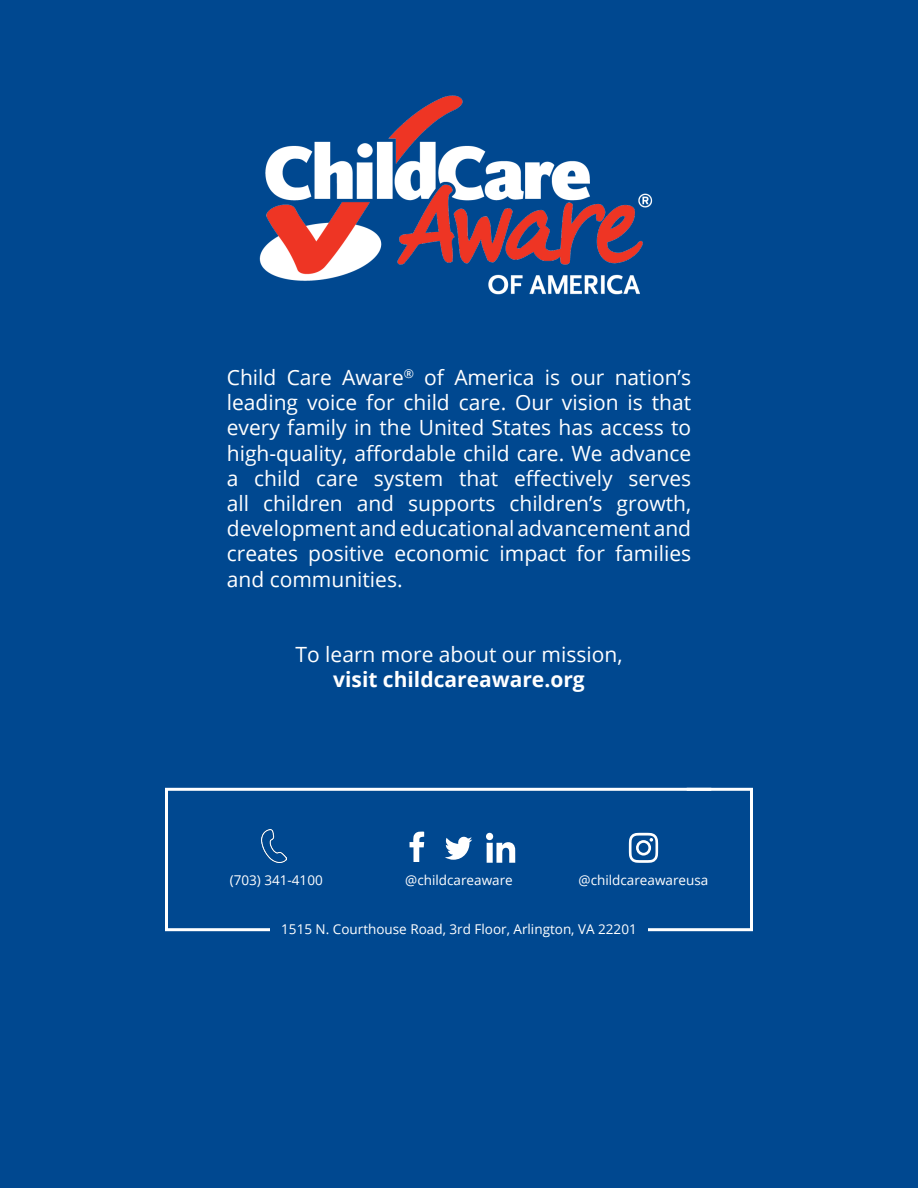
<style>
.page{position:relative;width:918px;height:1188px;background:#004890}
.page>*{position:absolute;margin:0;border:0;box-sizing:border-box;transform-origin:0 0}
.t1{font:21px/25.2px "Open Sans";color:#fff;text-align:justify}
.t2{font:700 21px "Open Sans";color:#fff}
.t3{font:13.5px "Open Sans";color:#fff}
</style>
<div class="page">
<img style="left:259px;top:95px;width:394px;height:200px">
<svg style="left:165px;top:787px;width:464px;height:145px"></svg>
<svg style="left:629px;top:787px;width:124px;height:145px"></svg>
<svg style="left:410px;top:830px;width:14px;height:32px"></svg>
<svg style="left:445px;top:836px;width:27px;height:24px"></svg>
<svg style="left:486px;top:833px;width:29px;height:30px"></svg>
<img style="left:262px;top:829px;width:24px;height:33px">
<p class="t1" style="left:227px;top:364px;width:466px">Child Care Aware<sup>®</sup> of America is our nation’s leading voice for child care. Our vision is that every family in the United States has access to high-quality, affordable child care. We advance a child care system that effectively serves all children and supports children’s growth, development and educational advancement and creates positive economic impact for families and communities.</p>
<p class="t1" style="left:296px;top:642px;width:328px">To learn more about our mission,</p>
<p class="t2" style="left:333px;top:665px;width:253px">visit childcareaware.org</p>
<p class="t3" style="left:230px;top:871px;width:95px">(703) 341-4100</p>
<p class="t3" style="left:405px;top:871px;width:109px">@childcareaware</p>
<p class="t3" style="left:579px;top:871px;width:131px">@childcareawareusa</p>
<p class="t3" style="left:281px;top:920px;width:357px">1515 N. Courthouse Road, 3rd Floor, Arlington, VA 22201</p>
</div>
